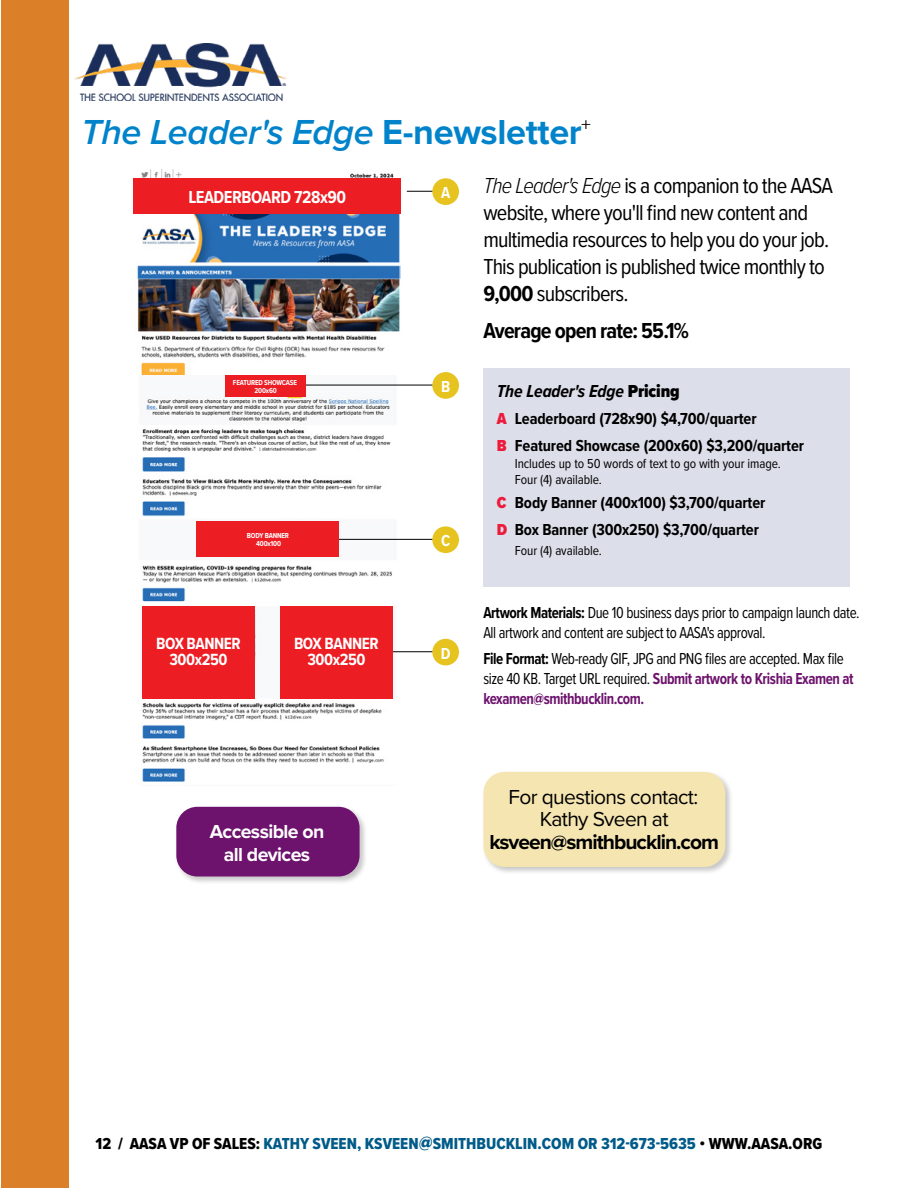
<style>
.page{position:relative;width:918px;height:1188px;background:#fff}
.page>*{position:absolute;margin:0;border:0;box-sizing:border-box;transform-origin:0 0}
.t1{font:italic 600 36px "Proxima Nova";letter-spacing:-.01em;color:#0083ca}
.t2{font:22.5px/27px "Proxima Nova Cond";letter-spacing:-.035em;color:#000}
.t3{font:700 22.5px "Proxima Nova Cond";letter-spacing:-.035em;color:#000}
.t4{font:21px/22.5px "Proxima Nova";letter-spacing:-.03em;color:#000;text-align:center}
.t5{font:700 21px "Proxima Nova";letter-spacing:-.045em;color:#000}
.t6{font:700 19.5px/22.5px "Proxima Nova";letter-spacing:-.03em;color:#fff;text-align:center}
.t7{font:italic 700 18px "Proxima Nova Cond";letter-spacing:-.01em;color:#000}
.t8{font:700 18px "Proxima Nova Cond";letter-spacing:-.025em;color:#fff}
.t9{font:18px "Minion Pro";color:#000}
.t10{font:700 16.8px/16.8px "Proxima Nova Cond";letter-spacing:-.025em;color:#fff;text-align:center}
.t11{font:16.5px/19.8px "Proxima Nova Cond";letter-spacing:-.03em;color:#000;scale:.91 1}
.t12{font:700 16.5px/27.3px "Proxima Nova Cond";letter-spacing:-.01em;color:#000}
.t13{font:16.5px "Proxima Nova Cond Extrabld";color:#005b89}
.t14{font:700 16.5px "Proxima Nova Cond";color:#fff}
.t15{font:13.5px/16.2px "Proxima Nova Cond";letter-spacing:-.01em;color:#000}
.t16{font:700 7.5px/7.5px "Proxima Nova Cond";letter-spacing:-.025em;color:#fff;text-align:center}
.s1{font-weight:700;font-style:normal}
.s2{font-weight:300;font-style:italic}
.s3{font-weight:700}
.s4{font-weight:900;font-style:normal}
.s5{font-weight:900;color:#ed1a3b}
.s6{font-weight:700;color:#6d136d}
.s7{color:#000}
.s8{font-size:19.5px}
</style>
<div class="page">
<div style="left:1px;top:0;width:67px;height:1188px;background:#db7f29"></div>
<img style="left:75px;top:43px;width:212px;height:58px">
<div style="left:483px;top:368px;width:367px;height:219px;background:#dcdee9"></div>
<div style="left:482px;top:770px;width:252px;height:105px;background:#000;opacity:.22"></div>
<div style="left:483px;top:772px;width:242px;height:95px;background:#f5e5b1;border-radius:21px"></div>
<img style="left:133px;top:169px;width:280px;height:613px">
<div style="left:432px;top:178px;width:27px;height:27px;background:#e7c31f;border-radius:50%"></div>
<svg style="left:407px;top:191px;width:25px;height:1px"></svg>
<div style="left:432px;top:372px;width:27px;height:27px;background:#e7c31f;border-radius:50%"></div>
<hr style="left:280px;top:385px;width:152px;height:1px;background:#000">
<div style="left:432px;top:526px;width:27px;height:27px;background:#e7c31f;border-radius:50%"></div>
<hr style="left:277px;top:539px;width:155px;height:1px;background:#000">
<div style="left:432px;top:639px;width:27px;height:26px;background:#e7c31f;border-radius:50%"></div>
<hr style="left:339px;top:651px;width:93px;height:1px;background:#000">
<div style="left:134px;top:179px;width:267px;height:35px;background:#ed1d24"></div>
<div style="left:225px;top:374px;width:80px;height:23px;background:#ed1d24"></div>
<div style="left:197px;top:521px;width:142px;height:36px;background:#ed1d24"></div>
<div style="left:175px;top:805px;width:192px;height:80px;background:#000;opacity:.22"></div>
<div style="left:176px;top:807px;width:184px;height:70px;background:#6d136d;border-radius:21px"></div>
<div style="left:280px;top:606px;width:112px;height:93px;background:#ed1d24"></div>
<div style="left:142px;top:606px;width:113px;height:93px;background:#ed1d24"></div>
<img style="left:137px;top:215px;width:263px;height:159px">
<h1 class="t1" style="left:81px;top:105px;width:502px">The Leader's Edge <span class="s1">E-newsletter</span></h1>
<h2 class="t2" style="left:483px;top:171px;width:351px"><span class="s2">The Leader's Edge</span> is a companion to the AASA website, where you'll find new content and multimedia resources to help you do your job.<br>This publication is published twice monthly to <span class="s3">9,000</span> subscribers.</h2>
<h2 class="t3" style="left:483px;top:314px;width:207px">Average open rate: 55.1%</h2>
<p class="t9" style="left:581px;top:111px;width:12px">+</p>
<p class="t14" style="left:441px;top:181px;width:11px">A</p>
<p class="t8" style="left:188px;top:184px;width:159px">LEADERBOARD 728x90</p>
<p class="t16" style="left:233px;top:379px;width:65px">FEATURED SHOWCASE<br>200x60</p>
<p class="t16" style="left:247px;top:532px;width:43px">BODY BANNER<br>400x100</p>
<p class="t10" style="left:156px;top:634px;width:86px">BOX BANNER<br>300x250</p>
<p class="t10" style="left:294px;top:634px;width:86px">BOX BANNER<br>300x250</p>
<p class="t6" style="left:210px;top:820px;width:116px">Accessible on all devices</p>
<p class="t14" style="left:441px;top:374px;width:11px">B</p>
<p class="t14" style="left:441px;top:529px;width:11px">C</p>
<p class="t14" style="left:441px;top:641px;width:11px">D</p>
<p class="t7" style="left:497px;top:378px;width:184px">The Leader's Edge <span class="s4">Pricing</span></p>
<p class="t12" style="left:497px;top:405px;width:309px"><span class="s5">A</span> Leaderboard (728x90) $4,700/quarter<br><span class="s5">B</span> Featured Showcase (200x60) $3,200/quarter</p>
<p class="t15" style="left:515px;top:455px;width:268px">Includes up to 50 words of text to go with your image.<br>Four (4) available.</p>
<p class="t12" style="left:497px;top:489px;width:270px"><span class="s5">C</span> Body Banner (400x100) $3,700/quarter<br><span class="s5">D</span> Box Banner (300x250) $3,700/quarter</p>
<p class="t15" style="left:515px;top:542px;width:89px">Four (4) available.</p>
<p class="t11" style="left:483px;top:602px;width:415px"><span class="s3">Artwork Materials:</span> Due 10 business days prior to campaign launch date.<br>All artwork and content are subject to AASA's approval.</p>
<p class="t11" style="left:483px;top:648px;width:408px"><span class="s3">File Format:</span> Web-ready GIF, JPG and PNG files are accepted. Max file size 40 KB. Target URL required. <span class="s6">Submit artwork to Krishia Examen at kexamen@smithbucklin.com.</span></p>
<p class="t4" style="left:509px;top:785px;width:191px">For questions contact:<br>Kathy Sveen at</p>
<p class="t5" style="left:489px;top:826px;width:231px">ksveen@smithbucklin.com</p>
<p class="t13" style="left:96px;top:1132px;width:728px"><span class="s7">12 / AASA VP OF SALES:</span> KATHY SVEEN, KSVEEN<span class="s8">@</span>SMITHBUCKLIN.COM OR 312-673-5635 <span class="s7">• WWW.AASA.ORG</span></p>
</div>
